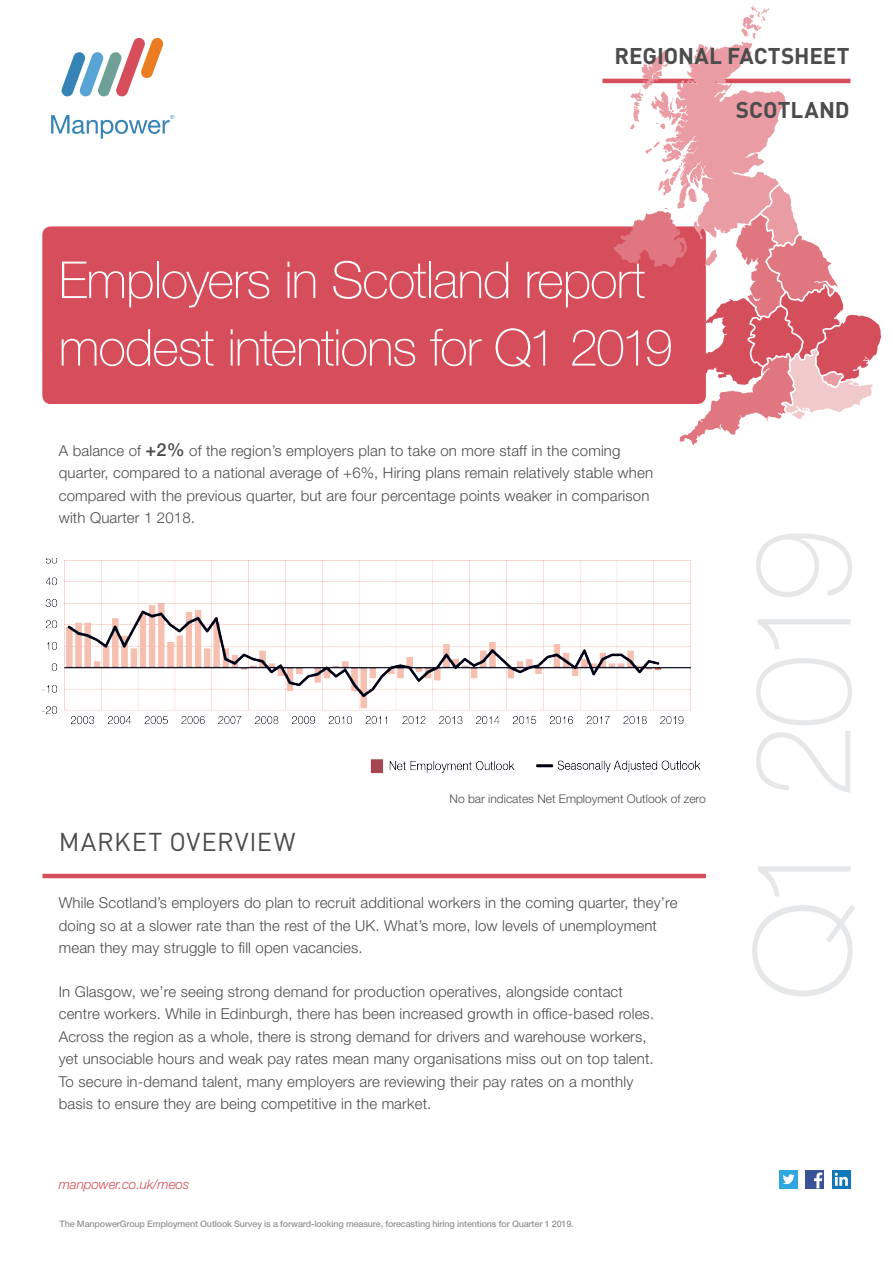
<style>
.page{position:relative;width:893px;height:1263px;background:#fff}
.page>*{position:absolute;margin:0;border:0;box-sizing:border-box;transform-origin:0 0}
.t1{font:100 134.4px "Helvetica Neue LT Std";letter-spacing:-.07em;color:#e6e7e9}
.t2{font:100 51px/67.5px "Helvetica Neue LT Std";letter-spacing:-.02em;color:#fff}
.t3{font:25.5px "DINOT";letter-spacing:.035em;color:#4b4c4d}
.t4{font:700 22.5px "DINOT";color:#4b4c4d}
.t5{font:300 15px/22.5px "Helvetica Neue LT Std";letter-spacing:.01em;color:#4b4c4d}
.t6{font:italic 300 13.5px "Helvetica Neue LT Std";letter-spacing:-.01em;color:#d64e5b}
.t7{font:300 12px "Helvetica Neue LT Std";color:#4b4c4d}
.t8{font:500 9px "Helvetica Neue LT Std";letter-spacing:-.015em;color:#939598}
.s1{font-weight:500;font-size:18px}
</style>
<div class="page">
<svg style="left:61px;top:38px;width:103px;height:59px"></svg>
<svg style="left:51px;top:115px;width:123px;height:24px"></svg>
<div style="left:42px;top:226px;width:664px;height:178px;background:#d64e5b;border-radius:9px"></div>
<div style="left:779px;top:1170px;width:19px;height:18px;background:#2ea7df"></div>
<svg style="left:783px;top:1174px;width:12px;height:10px"></svg>
<div style="left:832px;top:1170px;width:18px;height:18px;background:#1078b8"></div>
<svg style="left:835px;top:1173px;width:13px;height:13px"></svg>
<div style="left:806px;top:1170px;width:18px;height:18px;background:#3a5296"></div>
<svg style="left:814px;top:1172px;width:8px;height:16px"></svg>
<img style="left:42px;top:558px;width:649px;height:166px">
<img style="left:370px;top:759px;width:331px;height:15px">
<hr style="left:43px;top:874px;width:663px;height:4px;background:#d64e5b">
<hr style="left:602px;top:79px;width:248px;height:4px;background:#d64e5b">
<svg style="left:613px;top:6px;width:268px;height:439px"></svg>
<h3 class="t4" style="left:614px;top:41px;width:237px">REGIONAL FACTSHEET</h3>
<h3 class="t4" style="left:736px;top:95px;width:116px">SCOTLAND</h3>
<h2 class="t2" style="left:59px;top:246px;width:615px">Employers in Scotland report modest intentions for Q1 2019</h2>
<p class="t5" style="left:59px;top:439px;width:596px">A balance of <span class="s1">+2%</span> of the region’s employers plan to take on more staff in the coming quarter, compared to a national average of +6%, Hiring plans remain relatively stable when compared with the previous quarter, but are four percentage points weaker in comparison with Quarter 1 2018.</p>
<h3 class="t3" style="left:59px;top:825px;width:238px">MARKET OVERVIEW</h3>
<p class="t7" style="left:450px;top:791px;width:258px">No bar indicates Net Employment Outlook of zero</p>
<p class="t5" style="left:59px;top:891px;width:620px">While Scotland’s employers do plan to recruit additional workers in the coming quarter, they’re doing so at a slower rate than the rest of the UK. What’s more, low levels of unemployment mean they may struggle to fill open vacancies.</p>
<p class="t5" style="left:59px;top:980px;width:597px">In Glasgow, we’re seeing strong demand for production operatives, alongside contact centre workers. While in Edinburgh, there has been increased growth in office-based roles.<br>Across the region as a whole, there is strong demand for drivers and warehouse workers, yet unsociable hours and weak pay rates mean many organisations miss out on top talent.<br>To secure in-demand talent, many employers are reviewing their pay rates on a monthly basis to ensure they are being competitive in the market.</p>
<p class="t6" style="left:59px;top:1176px;width:132px">manpower.co.uk/meos</p>
<p class="t8" style="left:60px;top:1218px;width:516px">The ManpowerGroup Employment Outlook Survey is a forward-looking measure, forecasting hiring intentions for Quarter 1 2019.</p>
<h1 class="t1" style="left:726px;top:1000px;width:474px;rotate:-90deg">Q1 2019</h1>
</div>
